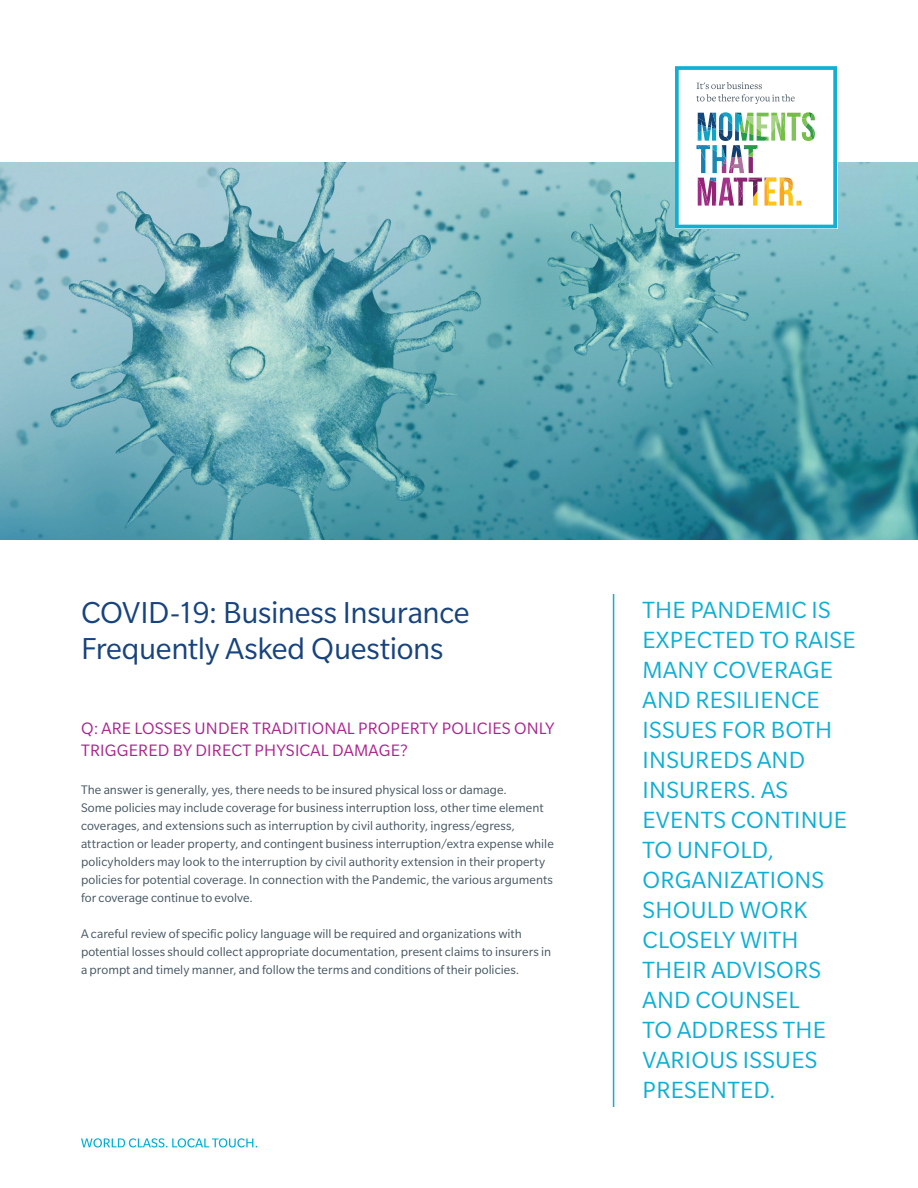
<style>
.page{position:relative;width:918px;height:1188px;background:#fff}
.page>*{position:absolute;margin:0;border:0;box-sizing:border-box;transform-origin:0 0}
.t1{font:33px/36px "Slate Pro";letter-spacing:-.01em;color:#17437e}
.t2{font:25.5px/30px "Slate Pro";letter-spacing:.01em;color:#0eafd3}
.t3{font:18px/21.6px "Slate Pro";letter-spacing:.01em;color:#ac238d}
.t4{font:13.5px/18px "Slate Pro";letter-spacing:.005em;color:#455560}
</style>
<div class="page">
<img style="left:0;top:162px;width:918px;height:378px">
<hr style="left:613px;top:594px;width:1px;height:513px;background:#0eafd3">
<svg style="left:81px;top:1138px;width:176px;height:10px"></svg>
<svg style="left:675px;top:66px;width:162px;height:162px"></svg>
<h1 class="t1" style="left:81px;top:594px;width:390px">COVID-19: Business Insurance<br>Frequently Asked Questions</h1>
<h3 class="t3" style="left:81px;top:718px;width:475px">Q: ARE LOSSES UNDER TRADITIONAL PROPERTY POLICIES ONLY<br>TRIGGERED BY DIRECT PHYSICAL DAMAGE?</h3>
<p class="t4" style="left:81px;top:781px;width:474px">The answer is generally, yes, there needs to be insured physical loss or damage.<br>Some policies may include coverage for business interruption loss, other time element coverages, and extensions such as interruption by civil authority, ingress/egress, attraction or leader property, and contingent business interruption/extra expense while policyholders may look to the interruption by civil authority extension in their property policies for potential coverage. In connection with the Pandemic, the various arguments for coverage continue to evolve.</p>
<p class="t4" style="left:81px;top:925px;width:472px">A careful review of specific policy language will be required and organizations with potential losses should collect appropriate documentation, present claims to insurers in a prompt and timely manner, and follow the terms and conditions of their policies.</p>
<p class="t2" style="left:643px;top:595px;width:215px">THE PANDEMIC IS<br>EXPECTED TO RAISE<br>MANY COVERAGE<br>AND RESILIENCE<br>ISSUES FOR BOTH<br>INSUREDS AND<br>INSURERS. AS<br>EVENTS CONTINUE<br>TO UNFOLD,<br>ORGANIZATIONS<br>SHOULD WORK<br>CLOSELY WITH<br>THEIR ADVISORS<br>AND COUNSEL<br>TO ADDRESS THE<br>VARIOUS ISSUES<br>PRESENTED.</p>
</div>
